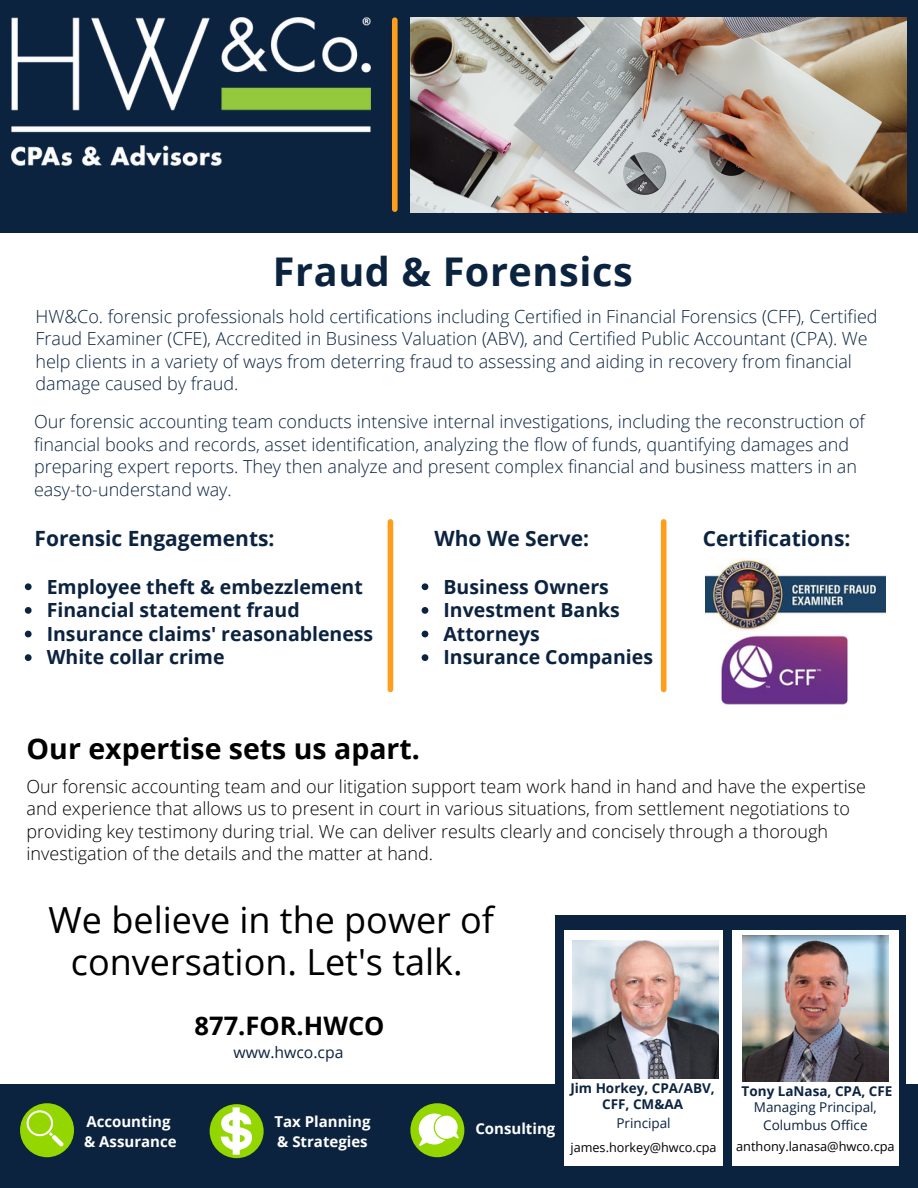
<style>
.page{position:relative;width:918px;height:1188px;background:#fff}
.page>*{position:absolute;margin:0;border:0;box-sizing:border-box;transform-origin:0 0}
.t1{font:700 39.6px "Open Sans";letter-spacing:.015em;color:#0c2340}
.t2{font:36px/42.8px "Open Sans";color:#000;text-align:center}
.t3{font:700 28.5px "Open Sans";color:#000}
.t4{font:700 25.5px "Open Sans";color:#000}
.t5{font:700 21px "Open Sans";color:#0c2340}
.t6{font:700 19.5px "Open Sans";color:#0c2340}
.t7{font:300 18px/22.5px "Open Sans";color:#0c2340}
.t8{font:300 18px/22.5px "Open Sans";color:#000}
.t9{font:15.75px "Open Sans";color:#0c2340}
.t10{font:700 15px "Open Sans";color:#fff}
.t11{font:700 13.5px/15.8px "Open Sans";color:#0c2340;text-align:center}
.t12{font:13.5px/18px "Open Sans";color:#0c2340;text-align:center}
.t13{font:12.75px "Open Sans";color:#000}
.t14{font:12.6px "Open Sans";color:#000}
</style>
<div class="page">
<div style="left:0;top:0;width:918px;height:233px;background:#0c2340"></div>
<div style="left:388px;top:522px;width:5px;height:167px;background:#ff9e1b"></div>
<img style="left:410px;top:17px;width:496px;height:195px">
<img style="left:12px;top:17px;width:359px;height:149px">
<div style="left:392px;top:20px;width:6px;height:189px;background:#ff9e1b"></div>
<div style="left:0;top:1085px;width:918px;height:103px;background:#0c2340"></div>
<div style="left:20px;top:1103px;width:54px;height:54px;background:#94d600;border-radius:50%"></div>
<svg style="left:27px;top:1110px;width:37px;height:36px"></svg>
<div style="left:210px;top:1104px;width:54px;height:54px;background:#94d600;border-radius:50%"></div>
<svg style="left:221px;top:1107px;width:31px;height:48px"></svg>
<div style="left:410px;top:1103px;width:54px;height:54px;background:#94d600;border-radius:50%"></div>
<svg style="left:419px;top:1113px;width:40px;height:33px"></svg>
<div style="left:732px;top:915px;width:174px;height:251px;background:#0c2340"></div>
<div style="left:661px;top:522px;width:6px;height:167px;background:#ff9e1b"></div>
<img style="left:721px;top:630px;width:127px;height:75px">
<img style="left:705px;top:558px;width:180px;height:72px">
<div style="left:555px;top:915px;width:185px;height:251px;background:#0c2340"></div>
<svg style="left:422px;top:583px;width:6px;height:7px"></svg>
<svg style="left:422px;top:607px;width:6px;height:7px"></svg>
<svg style="left:422px;top:631px;width:6px;height:6px"></svg>
<svg style="left:422px;top:654px;width:6px;height:7px"></svg>
<div style="left:564px;top:930px;width:159px;height:236px;background:#fff"></div>
<img style="left:572px;top:940px;width:146px;height:139px">
<div style="left:732px;top:930px;width:167px;height:236px;background:#fff"></div>
<img style="left:742px;top:935px;width:147px;height:146px">
<svg style="left:25px;top:583px;width:7px;height:7px"></svg>
<svg style="left:25px;top:607px;width:7px;height:7px"></svg>
<svg style="left:25px;top:631px;width:7px;height:6px"></svg>
<svg style="left:25px;top:654px;width:7px;height:7px"></svg>
<p class="t1" style="left:273px;top:244px;width:361px">Fraud &amp; Forensics</p>
<p class="t7" style="left:35px;top:304px;width:844px">HW&amp;Co. forensic professionals hold certifications including Certified in Financial Forensics (CFF), Certified Fraud Examiner (CFE), Accredited in Business Valuation (ABV), and Certified Public Accountant (CPA). We help clients in a variety of ways from deterring fraud to assessing and aiding in recovery from financial damage caused by fraud.</p>
<p class="t7" style="left:34px;top:410px;width:833px">Our forensic accounting team conducts intensive internal investigations, including the reconstruction of financial books and records, asset identification, analyzing the flow of funds, quantifying damages and</p>
<p class="t7" style="left:34px;top:455px;width:825px">preparing expert reports. They then analyze and present complex financial and business matters in an</p>
<p class="t7" style="left:34px;top:477px;width:199px">easy-to-understand way.</p>
<p class="t5" style="left:35px;top:524px;width:241px">Forensic Engagements:</p>
<p class="t5" style="left:435px;top:524px;width:156px">Who We Serve:</p>
<p class="t6" style="left:47px;top:573px;width:318px">Employee theft &amp; embezzlement</p>
<p class="t6" style="left:47px;top:596px;width:255px">Financial statement fraud</p>
<p class="t6" style="left:47px;top:620px;width:328px">Insurance claims' reasonableness</p>
<p class="t6" style="left:47px;top:644px;width:179px">White collar crime</p>
<p class="t6" style="left:444px;top:573px;width:167px">Business Owners</p>
<p class="t6" style="left:444px;top:596px;width:178px">Investment Banks</p>
<p class="t6" style="left:444px;top:620px;width:98px">Attorneys</p>
<p class="t6" style="left:444px;top:644px;width:211px">Insurance Companies</p>
<p class="t5" style="left:703px;top:524px;width:149px">Certifications:</p>
<p class="t3" style="left:27px;top:729px;width:395px">Our expertise sets us apart.</p>
<p class="t8" style="left:27px;top:775px;width:841px">Our forensic accounting team and our litigation support team work hand in hand and have the expertise and experience that allows us to present in court in various situations, from settlement negotiations to providing key testimony during trial. We can deliver results clearly and concisely through a thorough investigation of the details and the matter at hand.</p>
<p class="t2" style="left:49px;top:897px;width:447px">We believe in the power of conversation. Let's talk.</p>
<p class="t4" style="left:195px;top:1008px;width:191px">877.FOR.HWCO</p>
<p class="t9" style="left:234px;top:1041px;width:111px">www.hwco.cpa</p>
<p class="t10" style="left:86px;top:1111px;width:86px">Accounting</p>
<p class="t10" style="left:84px;top:1131px;width:94px">&amp; Assurance</p>
<p class="t10" style="left:275px;top:1111px;width:97px">Tax Planning</p>
<p class="t10" style="left:277px;top:1131px;width:92px">&amp; Strategies</p>
<p class="t10" style="left:475px;top:1118px;width:81px">Consulting</p>
<p class="t11" style="left:570px;top:1080px;width:146px">Jim Horkey, CPA/ABV,<br>CFF, CM&amp;AA</p>
<p class="t12" style="left:616px;top:1114px;width:56px">Principal</p>
<p class="t14" style="left:571px;top:1139px;width:148px">james.horkey@hwco.cpa</p>
<p class="t11" style="left:742px;top:1083px;width:152px">Tony LaNasa, CPA, CFE</p>
<p class="t12" style="left:754px;top:1098px;width:125px">Managing Principal,<br>Columbus Office</p>
<p class="t13" style="left:736px;top:1137px;width:160px">anthony.lanasa@hwco.cpa</p>
</div>
